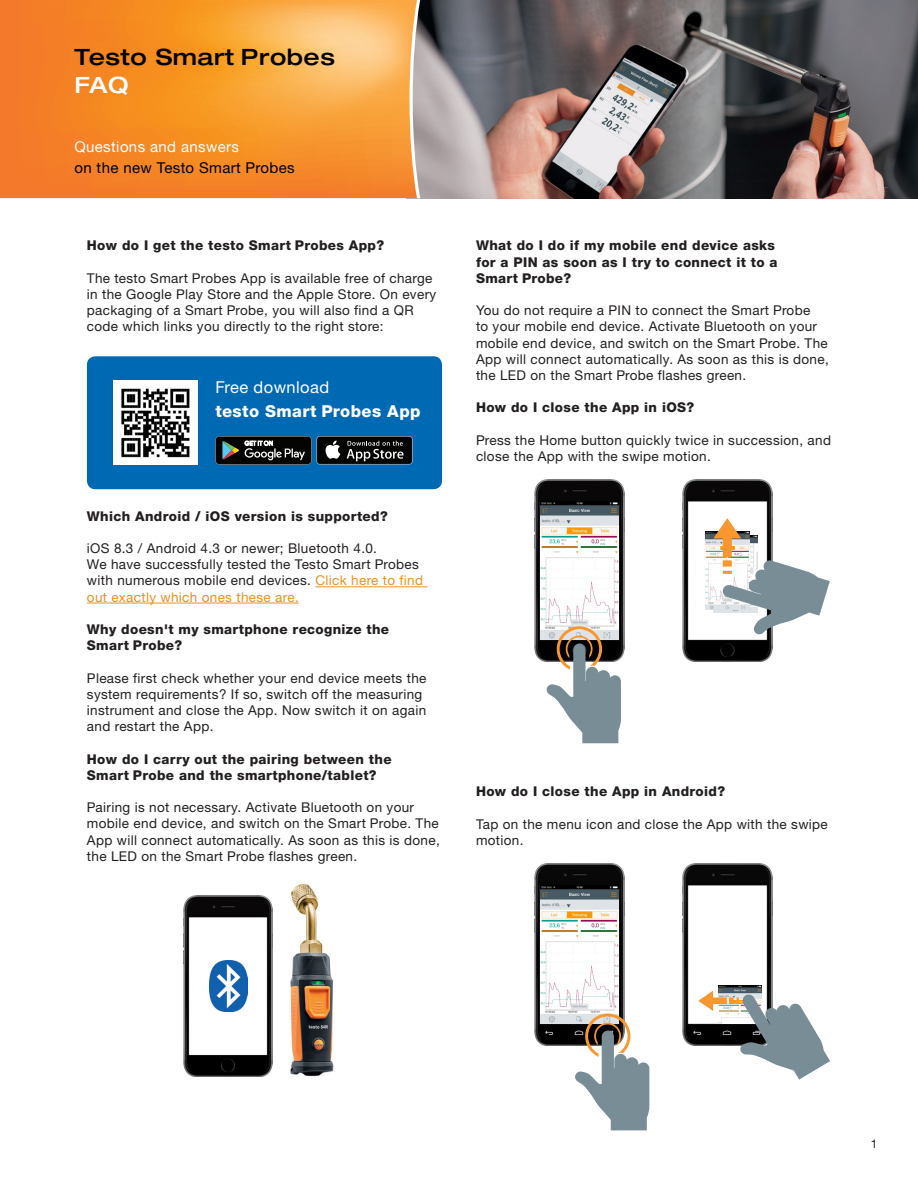
<style>
.page{position:relative;width:918px;height:1188px;background:#fff}
.page>*{position:absolute;margin:0;border:0;box-sizing:border-box;transform-origin:0 0}
.t1{font:500 expanded 22.5px/28.3px "Helvetica Neue LTW1 G";letter-spacing:.025em;color:#000}
.t2{font:800 16.5px "Helvetica Neue LTW1 G";letter-spacing:.025em;color:#fff}
.t3{font:16.5px "Helvetica Neue LTW1 G";letter-spacing:.025em;color:#fff}
.t4{font:15px/21px "Helvetica Neue LTW1 G";letter-spacing:.025em;color:#000}
.t5{font:13.5px/16.2px "Helvetica Neue LTW1 G";letter-spacing:.025em;color:#231f20}
.t6{font:800 13.5px/16.2px "Helvetica Neue LTW1 G";letter-spacing:.025em;color:#231f20}
.t7{font:12px "Helvetica Neue LTW1 G";color:#231f20}
.s1{color:#fff}
.s2{color:#ec9121}
</style>
<div class="page">
<img style="left:420px;top:0;width:498px;height:198px">
<svg style="left:417px;top:1px;width:3px;height:195px"></svg>
<svg style="left:0;top:0;width:417px;height:198px;background:#f69535"></svg>
<div style="left:87px;top:356px;width:355px;height:133px;background:#0069b4;border-radius:9px"></div>
<img style="left:113px;top:381px;width:84px;height:84px">
<svg style="left:316px;top:436px;width:97px;height:29px"></svg>
<div style="left:317px;top:437px;width:95px;height:27px;background:#040503;border-radius:3px"></div>
<svg style="left:325px;top:440px;width:15px;height:19px"></svg>
<svg style="left:347px;top:441px;width:56px;height:20px"></svg>
<svg style="left:215px;top:436px;width:97px;height:29px;background:#303432"></svg>
<hr style="left:315px;top:586px;width:113px;height:1px;background:#ec9121">
<hr style="left:87px;top:603px;width:212px;height:1px;background:#ec9121">
<img style="left:290px;top:883px;width:44px;height:194px">
<img style="left:184px;top:895px;width:89px;height:182px">
<img style="left:210px;top:961px;width:37px;height:50px">
<img style="left:535px;top:480px;width:89px;height:181px">
<img style="left:683px;top:480px;width:89px;height:181px">
<img style="left:541px;top:502px;width:77px;height:137px">
<img style="left:714px;top:536px;width:43px;height:77px">
<img style="left:706px;top:532px;width:43px;height:77px">
<svg style="left:547px;top:626px;width:74px;height:117px"></svg>
<svg style="left:713px;top:518px;width:28px;height:20px"></svg>
<div style="left:723px;top:537px;width:9px;height:20px;background:#f7972d"></div>
<svg style="left:722px;top:560px;width:108px;height:74px"></svg>
<img style="left:535px;top:864px;width:89px;height:181px">
<img style="left:683px;top:864px;width:89px;height:181px">
<img style="left:541px;top:886px;width:77px;height:137px">
<svg style="left:575px;top:1013px;width:74px;height:117px"></svg>
<svg style="left:698px;top:984px;width:132px;height:96px"></svg>
<p class="t1" style="left:74px;top:42px;width:262px">Testo Smart Probes<br><span class="s1">FAQ</span></p>
<p class="t4" style="left:74px;top:136px;width:222px"><span class="s1">Questions and answers<br></span>on the new Testo Smart Probes</p>
<p class="t6" style="left:87px;top:237px;width:299px">How do I get the testo Smart Probes App?</p>
<p class="t5" style="left:87px;top:270px;width:351px">The testo Smart Probes App is available free of charge in the Google Play Store and the Apple Store. On every packaging of a Smart Probe, you will also find a QR code which links you directly to the right store:</p>
<p class="t3" style="left:215px;top:377px;width:115px">Free download</p>
<p class="t2" style="left:215px;top:401px;width:207px">testo Smart Probes App</p>
<p class="t6" style="left:87px;top:508px;width:302px">Which Android / iOS version is supported?</p>
<p class="t5" style="left:87px;top:540px;width:292px">iOS 8.3 / Android 4.3 or newer; Bluetooth 4.0.</p>
<p class="t5" style="left:87px;top:556px;width:338px">We have successfully tested the Testo Smart Probes with numerous mobile end devices. <span class="s2">Click here to find out exactly which ones these are.</span></p>
<p class="t6" style="left:87px;top:621px;width:304px">Why doesn't my smartphone recognize the<br>Smart Probe?</p>
<p class="t5" style="left:87px;top:670px;width:341px">Please first check whether your end device meets the system requirements? If so, switch off the measuring instrument and close the App. Now switch it on again and restart the App.</p>
<p class="t6" style="left:87px;top:751px;width:306px">How do I carry out the pairing between the<br>Smart Probe and the smartphone/tablet?</p>
<p class="t5" style="left:87px;top:799px;width:354px">Pairing is not necessary. Activate Bluetooth on your mobile end device, and switch on the Smart Probe. The App will connect automatically. As soon as this is done, the LED on the Smart Probe flashes green.</p>
<p class="t6" style="left:476px;top:237px;width:303px">What do I do if my mobile end device asks for a PIN as soon as I try to connect it to a<br>Smart Probe?</p>
<p class="t5" style="left:476px;top:302px;width:354px">You do not require a PIN to connect the Smart Probe<br>to your mobile end device. Activate Bluetooth on your mobile end device, and switch on the Smart Probe. The App will connect automatically. As soon as this is done, the LED on the Smart Probe flashes green.</p>
<p class="t6" style="left:476px;top:399px;width:220px">How do I close the App in iOS?</p>
<p class="t5" style="left:476px;top:432px;width:357px">Press the Home button quickly twice in succession, and close the App with the swipe motion.</p>
<p class="t6" style="left:476px;top:783px;width:251px">How do I close the App in Android?</p>
<p class="t5" style="left:476px;top:816px;width:353px">Tap on the menu icon and close the App with the swipe motion.</p>
<p class="t7" style="left:871px;top:1136px;width:8px">1</p>
</div>
